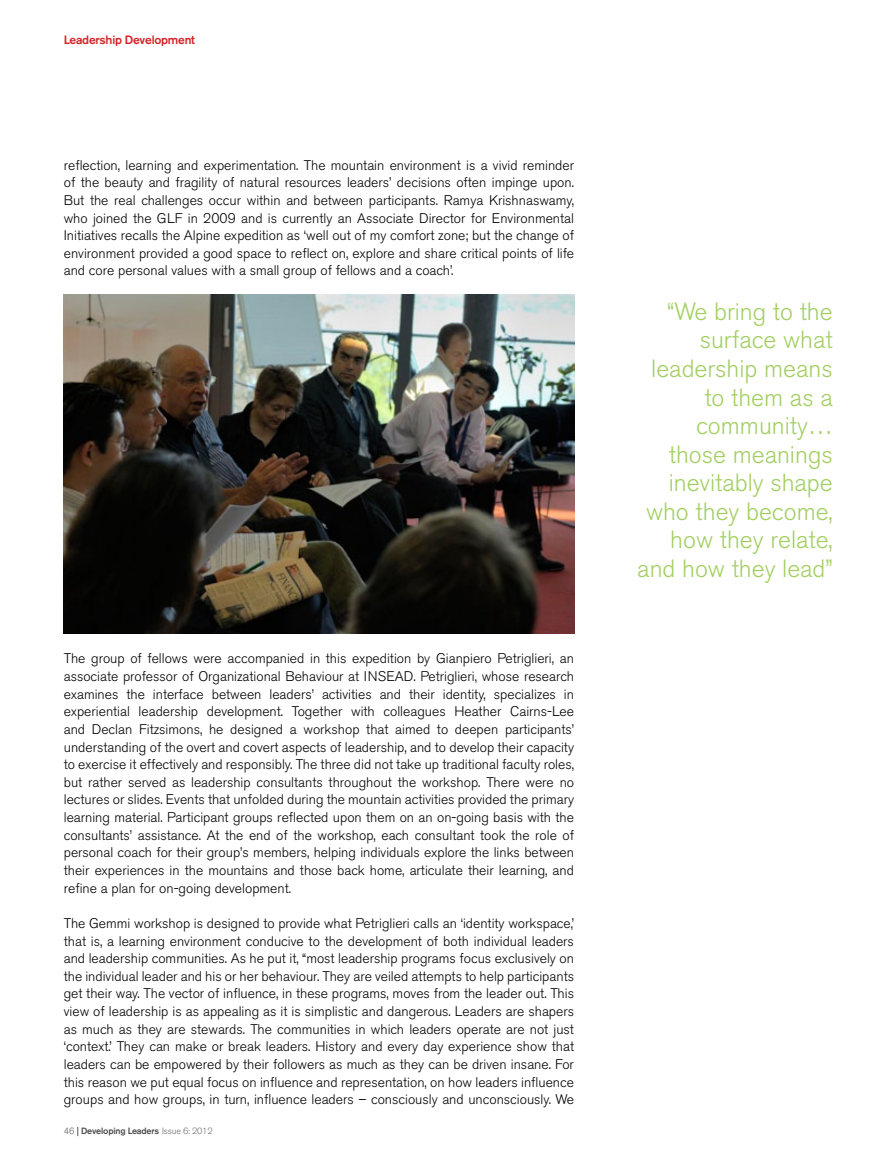
<style>
.page{position:relative;width:893px;height:1170px;background:#fff}
.page>*{position:absolute;margin:0;border:0;box-sizing:border-box;transform-origin:0 0}
.t1{font:300 24.75px/28.5px "Akzidenz Grotesk BE";color:#a3cf62;text-align:right}
.t2{font:300 13.8px/17.5px "Akzidenz Grotesk BE";color:#000;text-align:justify}
.t3{font:500 12px "Akzidenz Grotesk BE";letter-spacing:-.02em;color:#d42327}
.t4{font:500 9px "Akzidenz Grotesk BE";letter-spacing:-.02em;color:#4d4d4f}
.s1{font-weight:300;color:#58595b}
.s2{font-family:"Bliss 2";font-weight:300;color:#000}
.s3{font-weight:300;color:#6d6e71}
</style>
<div class="page">
<img style="left:64px;top:294px;width:510px;height:339px">
<p class="t3" style="left:64px;top:33px;width:133px">Leadership Development</p>
<p class="t2" style="left:64px;top:156px;width:512px">reflection, learning and experimentation. The mountain environment is a vivid reminder of the beauty and fragility of natural resources leaders’ decisions often impinge upon.<br>But the real challenges occur within and between participants. Ramya Krishnaswamy, who joined the GLF in 2009 and is currently an Associate Director for Environmental Initiatives recalls the Alpine expedition as ‘well out of my comfort zone; but the change of environment provided a good space to reflect on, explore and share critical points of life and core personal values with a small group of fellows and a coach’.</p>
<p class="t2" style="left:64px;top:650px;width:512px">The group of fellows were accompanied in this expedition by Gianpiero Petriglieri, an associate professor of Organizational Behaviour at INSEAD. Petriglieri, whose research examines the interface between leaders’ activities and their identity, specializes in experiential leadership development. Together with colleagues Heather Cairns-Lee and Declan Fitzsimons, he designed a workshop that aimed to deepen participants’ understanding of the overt and covert aspects of leadership, and to develop their capacity to exercise it effectively and responsibly. The three did not take up traditional faculty roles, but rather served as leadership consultants throughout the workshop. There were no lectures or slides. Events that unfolded during the mountain activities provided the primary learning material. Participant groups reflected upon them on an on-going basis with the consultants’ assistance. At the end of the workshop, each consultant took the role of personal coach for their group’s members, helping individuals explore the links between their experiences in the mountains and those back home, articulate their learning, and refine a plan for on-going development.</p>
<p class="t2" style="left:64px;top:914px;width:512px">The Gemmi workshop is designed to provide what Petriglieri calls an ‘identity workspace,’ that is, a learning environment conducive to the development of both individual leaders and leadership communities. As he put it, “most leadership programs focus exclusively on the individual leader and his or her behaviour. They are veiled attempts to help participants get their way. The vector of influence, in these programs, moves from the leader out. This view of leadership is as appealing as it is simplistic and dangerous. Leaders are shapers as much as they are stewards. The communities in which leaders operate are not just ‘context.’ They can make or break leaders. History and every day experience show that leaders can be empowered by their followers as much as they can be driven insane. For this reason we put equal focus on influence and representation, on how leaders influence groups and how groups, in turn, influence leaders – consciously and unconsciously. We</p>
<p class="t4" style="left:64px;top:1125px;width:150px"><span class="s1">46</span> <span class="s2">|</span> Developing Leaders <span class="s3">Issue 6: 2012</span></p>
<h1 class="t1" style="left:637px;top:297px;width:197px">“We bring to the surface what leadership means to them as a community… those meanings inevitably shape who they become, how they relate, and how they lead”</h1>
</div>
